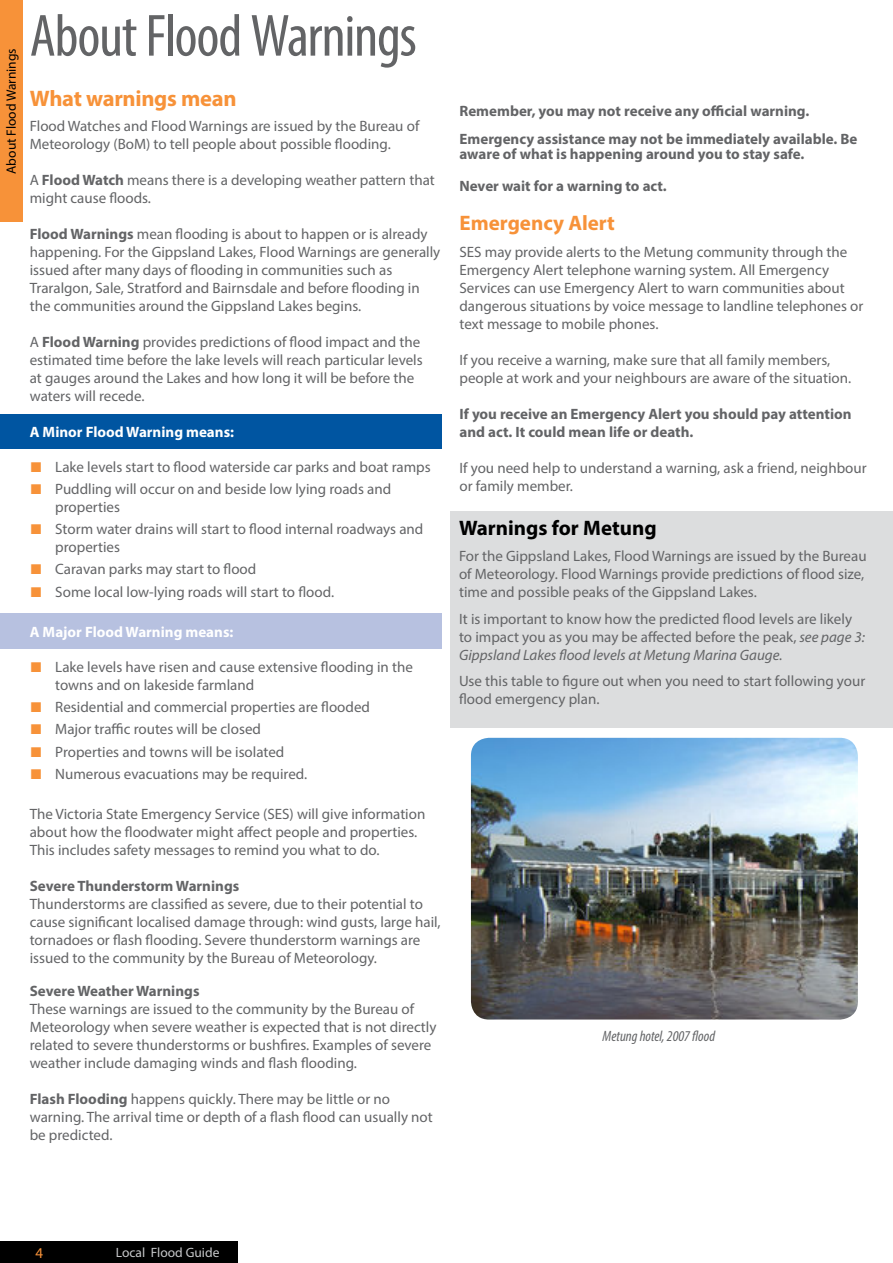
<style>
.page{position:relative;width:893px;height:1263px;background:#fff}
.page>*{position:absolute;margin:0;border:0;box-sizing:border-box;transform-origin:0 0}
.t1{font:condensed 60px "Myriad Pro";letter-spacing:-.025em;color:#636466}
.t2{font:700 22.5px "Myriad Pro";letter-spacing:-.015em;color:#f79239}
.t3{font:700 21px "Myriad Pro";color:#000}
.t4{font:700 21px "Myriad Pro";color:#f79239}
.t5{font:15px/18px "Myriad Pro";color:#636466}
.t6{font:700 15px/28.5px "Myriad Pro";color:#636466}
.t7{font:700 15px "Myriad Pro";color:#fff}
.t8{font:italic condensed 15px "Myriad Pro";color:#636466}
.t9{font:15px "Myriad Pro";color:#f79239}
.t10{font:13.5px "Myriad Pro";color:#000}
.t11{font:13.5px "Myriad Pro";color:#c7c8ca}
.s1{font-weight:700}
.s2{font-family:"Arial";font-size:21px;color:#f79239}
.s3{font-style:italic}
</style>
<div class="page">
<div style="left:0;top:0;width:23px;height:221px;background:#f79239"></div>
<div style="left:0;top:1241px;width:238px;height:22px;background:#000"></div>
<div style="left:0;top:414px;width:442px;height:35px;background:#0055a1"></div>
<div style="left:0;top:614px;width:442px;height:35px;background:#b7c1e0"></div>
<div style="left:451px;top:511px;width:442px;height:216px;background:#dcddde"></div>
<img style="left:471px;top:738px;width:387px;height:281px">
<p class="t10" style="left:3px;top:174px;width:127px;rotate:-90deg">About Flood Warnings</p>
<h1 class="t1" style="left:30px;top:0;width:389px">About Flood Warnings</h1>
<h2 class="t2" style="left:30px;top:84px;width:208px">What warnings mean</h2>
<p class="t5" style="left:30px;top:116px;width:391px">Flood Watches and Flood Warnings are issued by the Bureau of<br>Meteorology (BoM) to tell people about possible flooding.</p>
<p class="t5" style="left:30px;top:170px;width:407px">A <span class="s1">Flood Watch</span> means there is a developing weather pattern that might cause floods.</p>
<p class="t5" style="left:30px;top:224px;width:412px"><span class="s1">Flood Warnings</span> mean flooding is about to happen or is already happening. For the Gippsland Lakes, Flood Warnings are generally issued after many days of flooding in communities such as Traralgon, Sale, Stratford and Bairnsdale and before flooding in the communities around the Gippsland Lakes begins.</p>
<p class="t5" style="left:30px;top:332px;width:395px">A <span class="s1">Flood Warning</span> provides predictions of flood impact and the estimated time before the lake levels will reach particular levels at gauges around the Lakes and how long it will be before the waters will recede.</p>
<p class="t7" style="left:30px;top:422px;width:206px">A Minor Flood Warning means:</p>
<p class="t5" style="left:30px;top:457px;width:402px"><span class="s2">■</span> Lake levels start to flood waterside car parks and boat ramps</p>
<p class="t5" style="left:55px;top:480px;width:337px;text-indent:-26px"><span class="s2">■</span> Puddling will occur on and beside low lying roads and properties</p>
<p class="t5" style="left:55px;top:520px;width:370px;text-indent:-26px"><span class="s2">■</span> Storm water drains will start to flood internal roadways and properties</p>
<p class="t5" style="left:30px;top:560px;width:228px"><span class="s2">■</span> Caravan parks may start to flood</p>
<p class="t5" style="left:30px;top:582px;width:306px"><span class="s2">■</span> Some local low-lying roads will start to flood.</p>
<p class="t7" style="left:30px;top:622px;width:205px">A Major Flood Warning means:</p>
<p class="t5" style="left:55px;top:658px;width:359px;text-indent:-26px"><span class="s2">■</span> Lake levels have risen and cause extensive flooding in the towns and on lakeside farmland</p>
<p class="t5" style="left:30px;top:698px;width:342px"><span class="s2">■</span> Residential and commercial properties are flooded</p>
<p class="t5" style="left:30px;top:720px;width:233px"><span class="s2">■</span> Major traffic routes will be closed</p>
<p class="t5" style="left:30px;top:742px;width:256px"><span class="s2">■</span> Properties and towns will be isolated</p>
<p class="t5" style="left:30px;top:765px;width:279px"><span class="s2">■</span> Numerous evacuations may be required.</p>
<p class="t5" style="left:30px;top:805px;width:397px">The Victoria State Emergency Service (SES) will give information about how the floodwater might affect people and properties.<br>This includes safety messages to remind you what to do.</p>
<p class="t6" style="left:30px;top:871px;width:211px">Severe Thunderstorm Warnings</p>
<p class="t5" style="left:30px;top:895px;width:412px">Thunderstorms are classified as severe, due to their potential to cause significant localised damage through: wind gusts, large hail, tornadoes or flash flooding. Severe thunderstorm warnings are issued to the community by the Bureau of Meteorology.</p>
<p class="t6" style="left:30px;top:976px;width:171px">Severe Weather Warnings</p>
<p class="t5" style="left:30px;top:1000px;width:408px">These warnings are issued to the community by the Bureau of Meteorology when severe weather is expected that is not directly related to severe thunderstorms or bushfires. Examples of severe weather include damaging winds and flash flooding.</p>
<p class="t5" style="left:30px;top:1090px;width:404px"><span class="s1">Flash Flooding</span> happens quickly. There may be little or no warning. The arrival time or depth of a flash flood can usually not be predicted.</p>
<p class="t6" style="left:459px;top:96px;width:400px">Remember, you may not receive any official warning.<br>Emergency assistance may not be immediately available. Be</p>
<p class="t6" style="left:459px;top:138px;width:346px;line-height:31.5px">aware of what is happening around you to stay safe.<br>Never wait for a warning to act.</p>
<h3 class="t4" style="left:459px;top:210px;width:157px">Emergency Alert</h3>
<p class="t5" style="left:459px;top:243px;width:405px">SES may provide alerts to the Metung community through the Emergency Alert telephone warning system. All Emergency Services can use Emergency Alert to warn communities about dangerous situations by voice message to landline telephones or text message to mobile phones.</p>
<p class="t5" style="left:459px;top:351px;width:393px">If you receive a warning, make sure that all family members, people at work and your neighbours are aware of the situation.</p>
<p class="t6" style="left:459px;top:404px;width:394px;line-height:18px">If you receive an Emergency Alert you should pay attention and act. It could mean life or death.</p>
<p class="t5" style="left:459px;top:459px;width:409px">If you need help to understand a warning, ask a friend, neighbour or family member.</p>
<h3 class="t3" style="left:459px;top:514px;width:199px">Warnings for Metung</h3>
<p class="t5" style="left:459px;top:547px;width:409px">For the Gippsland Lakes, Flood Warnings are issued by the Bureau of Meteorology. Flood Warnings provide predictions of flood size, time and possible peaks of the Gippsland Lakes.</p>
<p class="t5" style="left:459px;top:610px;width:407px">It is important to know how the predicted flood levels are likely to impact you as you may be affected before the peak, <span class="s3">see page 3:<br>Gippsland Lakes flood levels at Metung Marina Gauge.</span></p>
<p class="t5" style="left:459px;top:672px;width:408px">Use this table to figure out when you need to start following your flood emergency plan.</p>
<p class="t8" style="left:603px;top:1027px;width:114px">Metung hotel, 2007 flood</p>
<p class="t9" style="left:36px;top:1243px;width:9px">4</p>
<p class="t11" style="left:116px;top:1244px;width:105px">Local Flood Guide</p>
</div>
